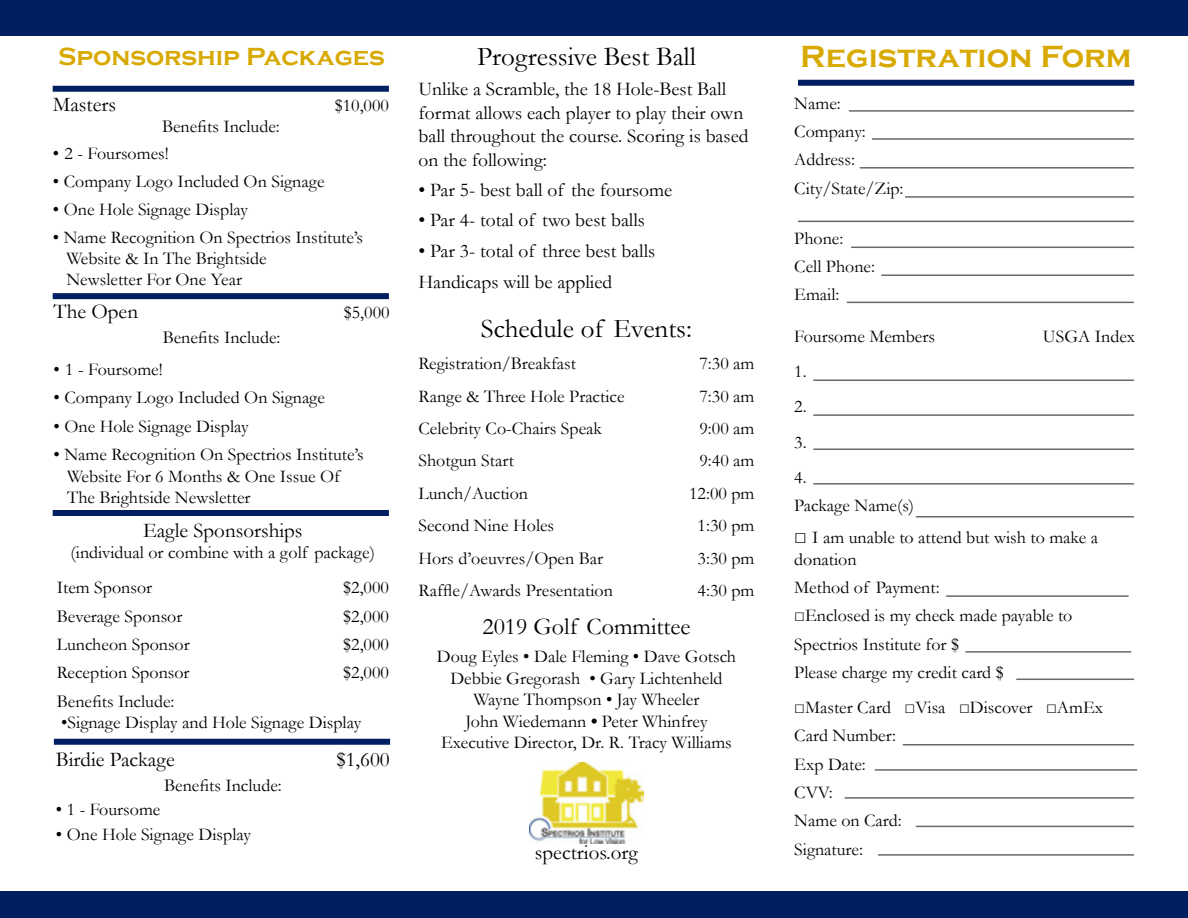
<style>
.page{position:relative;width:1188px;height:918px;background:#fff}
.page>*{position:absolute;margin:0;border:0;box-sizing:border-box;transform-origin:0 0}
.t1{font:700 31.5px "Copperplate Gothic";color:#d8a900}
.t2{font:27px "Garamond";color:#000}
.t3{font:700 25.5px "Copperplate Gothic";color:#d8a900}
.t4{font:24px "Garamond";color:#000}
.t5{font:21px "Garamond";color:#000}
.t6{font:19.5px/23.4px "Garamond";color:#000}
.t7{font:18px/28.3px "Garamond";color:#000}
.s1{font-weight:700}
.s2{font-size:21px}
</style>
<div class="page">
<div style="left:53px;top:86px;width:336px;height:6px;background:#001f60"></div>
<div style="left:53px;top:510px;width:336px;height:6px;background:#001f60"></div>
<div style="left:54px;top:739px;width:336px;height:6px;background:#001f60"></div>
<div style="left:798px;top:80px;width:336px;height:6px;background:#001f60"></div>
<hr style="left:849px;top:110px;width:285px;height:2px;background:#6a6968">
<hr style="left:872px;top:138px;width:262px;height:2px;background:#6a6968">
<hr style="left:860px;top:167px;width:274px;height:2px;background:#6a6968">
<hr style="left:905px;top:196px;width:229px;height:2px;background:#6a6968">
<hr style="left:798px;top:221px;width:336px;height:1px;background:#6a6968">
<hr style="left:851px;top:247px;width:283px;height:1px;background:#6a6968">
<hr style="left:881px;top:275px;width:253px;height:1px;background:#6a6968">
<hr style="left:847px;top:302px;width:287px;height:1px;background:#6a6968">
<hr style="left:813px;top:380px;width:321px;height:1px;background:#6a6968">
<hr style="left:813px;top:414px;width:321px;height:2px;background:#6a6968">
<hr style="left:813px;top:448px;width:321px;height:2px;background:#6a6968">
<hr style="left:813px;top:483px;width:321px;height:2px;background:#6a6968">
<hr style="left:916px;top:516px;width:218px;height:2px;background:#6a6968">
<hr style="left:946px;top:595px;width:183px;height:2px;background:#6a6968">
<hr style="left:966px;top:651px;width:165px;height:2px;background:#6a6968">
<hr style="left:1016px;top:679px;width:118px;height:1px;background:#6a6968">
<hr style="left:903px;top:744px;width:231px;height:2px;background:#6a6968">
<hr style="left:875px;top:769px;width:262px;height:2px;background:#6a6968">
<hr style="left:845px;top:797px;width:289px;height:2px;background:#6a6968">
<hr style="left:916px;top:826px;width:218px;height:1px;background:#6a6968">
<div style="left:53px;top:293px;width:336px;height:6px;background:#001f60"></div>
<hr style="left:878px;top:854px;width:256px;height:2px;background:#6a6968">
<div style="left:0;top:0;width:1188px;height:36px;background:#001f60"></div>
<div style="left:0;top:891px;width:1188px;height:27px;background:#001f60"></div>
<img style="left:529px;top:762px;width:115px;height:82px">
<h3 class="t3" style="left:58px;top:42px;width:328px">Sponsorship Packages</h3>
<p class="t5" style="left:53px;top:90px;width:65px">Masters</p>
<p class="t7" style="left:335px;top:90px;width:56px">$10,000</p>
<p class="t7" style="left:162px;top:111px;width:119px">Benefits Include:</p>
<p class="t7" style="left:53px;top:139px;width:117px">• 2 - Foursomes!</p>
<p class="t7" style="left:53px;top:167px;width:273px">• Company Logo Included On Signage</p>
<p class="t7" style="left:53px;top:195px;width:197px">• One Hole Signage Display</p>
<p class="t7" style="left:66px;top:226px;width:298px;line-height:21.3px;text-indent:-13px">• Name Recognition On Spectrios Institute’s<br>Website &amp; In The Brightside<br>Newsletter For One Year</p>
<p class="t5" style="left:54px;top:297px;width:86px">The Open</p>
<p class="t7" style="left:344px;top:298px;width:47px">$5,000</p>
<p class="t7" style="left:163px;top:323px;width:119px">Benefits Include:</p>
<p class="t7" style="left:54px;top:355px;width:111px">• 1 - Foursome!</p>
<p class="t7" style="left:54px;top:383px;width:273px">• Company Logo Included On Signage</p>
<p class="t7" style="left:54px;top:411px;width:197px">• One Hole Signage Display</p>
<p class="t7" style="left:67px;top:443px;width:298px;line-height:21.6px;text-indent:-14px">• Name Recognition On Spectrios Institute’s<br>Website For 6 Months &amp; One Issue Of<br>The Brightside Newsletter</p>
<p class="t5" style="left:143px;top:516px;width:161px">Eagle Sponsorships</p>
<p class="t7" style="left:57px;top:534px;width:320px;line-height:35.1px;text-indent:14px">(individual or combine with a golf package)<br>Item Sponsor</p>
<p class="t7" style="left:343px;top:573px;width:47px">$2,000</p>
<p class="t7" style="left:57px;top:601px;width:127px">Beverage Sponsor</p>
<p class="t7" style="left:343px;top:601px;width:47px">$2,000</p>
<p class="t7" style="left:57px;top:630px;width:135px">Luncheon Sponsor</p>
<p class="t7" style="left:343px;top:630px;width:47px">$2,000</p>
<p class="t7" style="left:57px;top:658px;width:134px">Reception Sponsor</p>
<p class="t7" style="left:343px;top:658px;width:47px">$2,000</p>
<p class="t7" style="left:57px;top:686px;width:119px">Benefits Include:</p>
<p class="t7" style="left:61px;top:708px;width:302px">•Signage Display and Hole Signage Display</p>
<p class="t5" style="left:56px;top:745px;width:121px">Birdie Package</p>
<p class="t5" style="left:336px;top:745px;width:55px">$1,600</p>
<p class="t7" style="left:164px;top:770px;width:119px">Benefits Include:</p>
<p class="t7" style="left:56px;top:795px;width:106px">• 1 - Foursome</p>
<p class="t7" style="left:56px;top:820px;width:197px">• One Hole Signage Display</p>
<h2 class="t2" style="left:477px;top:39px;width:220px">Progressive Best Ball</h2>
<p class="t6" style="left:418px;top:77px;width:332px">Unlike a Scramble, the 18 Hole-Best Ball format allows each player to play their own ball throughout the course. Scoring is based on the following:</p>
<p class="t6" style="left:418px;top:177px;width:255px">• Par 5- best ball of the foursome</p>
<p class="t6" style="left:418px;top:207px;width:228px">• Par 4- total of two best balls</p>
<p class="t6" style="left:418px;top:235px;width:238px;line-height:31.2px">• Par 3- total of three best balls<br>Handicaps will be applied</p>
<h2 class="t2" style="left:481px;top:310px;width:213px">Schedule of Events:</h2>
<p class="t7" style="left:418px;top:349px;width:159px">Registration/Breakfast</p>
<p class="t7" style="left:700px;top:349px;width:56px">7:30 am</p>
<p class="t7" style="left:418px;top:381px;width:208px">Range &amp; Three Hole Practice</p>
<p class="t7" style="left:700px;top:381px;width:56px">7:30 am</p>
<p class="t7" style="left:418px;top:414px;width:185px">Celebrity Co-Chairs Speak</p>
<p class="t7" style="left:700px;top:414px;width:56px">9:00 am</p>
<p class="t7" style="left:418px;top:446px;width:97px">Shotgun Start</p>
<p class="t7" style="left:700px;top:446px;width:56px">9:40 am</p>
<p class="t7" style="left:418px;top:479px;width:111px">Lunch/Auction</p>
<p class="t7" style="left:689px;top:479px;width:67px">12:00 pm</p>
<p class="t7" style="left:418px;top:511px;width:137px">Second Nine Holes</p>
<p class="t7" style="left:698px;top:511px;width:58px">1:30 pm</p>
<p class="t7" style="left:418px;top:543px;width:186px">Hors d’oeuvres/Open Bar</p>
<p class="t7" style="left:698px;top:543px;width:58px">3:30 pm</p>
<p class="t7" style="left:418px;top:576px;width:196px">Raffle/Awards Presentation</p>
<p class="t7" style="left:698px;top:576px;width:58px">4:30 pm</p>
<h3 class="t4" style="left:482px;top:610px;width:210px">2019 Golf Committee</h3>
<p class="t7" style="left:437px;top:645px;width:301px;line-height:21.6px;text-align:center">Doug Eyles • Dale Fleming • Dave Gotsch Debbie Gregorash • Gary Lichtenheld Wayne Thompson • Jay Wheeler<br>John Wiedemann <span class="s1">•</span> Peter Whinfrey Executive Director, Dr. R. Tracy Williams</p>
<p class="t5" style="left:535px;top:839px;width:105px">spectrios.org</p>
<h1 class="t1" style="left:800px;top:39px;width:333px">Registration Form</h1>
<p class="t7" style="left:794px;top:88px;width:111px">Name:<br>Company:<br>Address:<br>City/State/Zip:</p>
<p class="t7" style="left:794px;top:223px;width:82px">Phone:<br>Cell Phone:<br>Email:</p>
<p class="t7" style="left:794px;top:322px;width:142px">Foursome Members</p>
<p class="t7" style="left:1043px;top:322px;width:94px">USGA Index</p>
<p class="t7" style="left:794px;top:354px;width:14px;line-height:35.1px;text-align:justify">1.<br>2.<br>3.<br>4.</p>
<p class="t7" style="left:794px;top:491px;width:121px">Package Name(s)</p>
<p class="t7" style="left:794px;top:526px;width:305px;line-height:21.6px"><span class="s2">□</span> I am unable to attend but wish to make a donation</p>
<p class="t7" style="left:794px;top:573px;width:147px">Method of Payment:</p>
<p class="t7" style="left:794px;top:601px;width:280px">□Enclosed is my check made payable to<br>Spectrios Institute for $<br>Please charge my credit card $</p>
<p class="t7" style="left:794px;top:693px;width:310px">□Master Card □Visa □Discover □AmEx<br>Card Number:<br>Exp Date:<br>CVV:<br>Name on Card:<br>Signature:</p>
</div>
